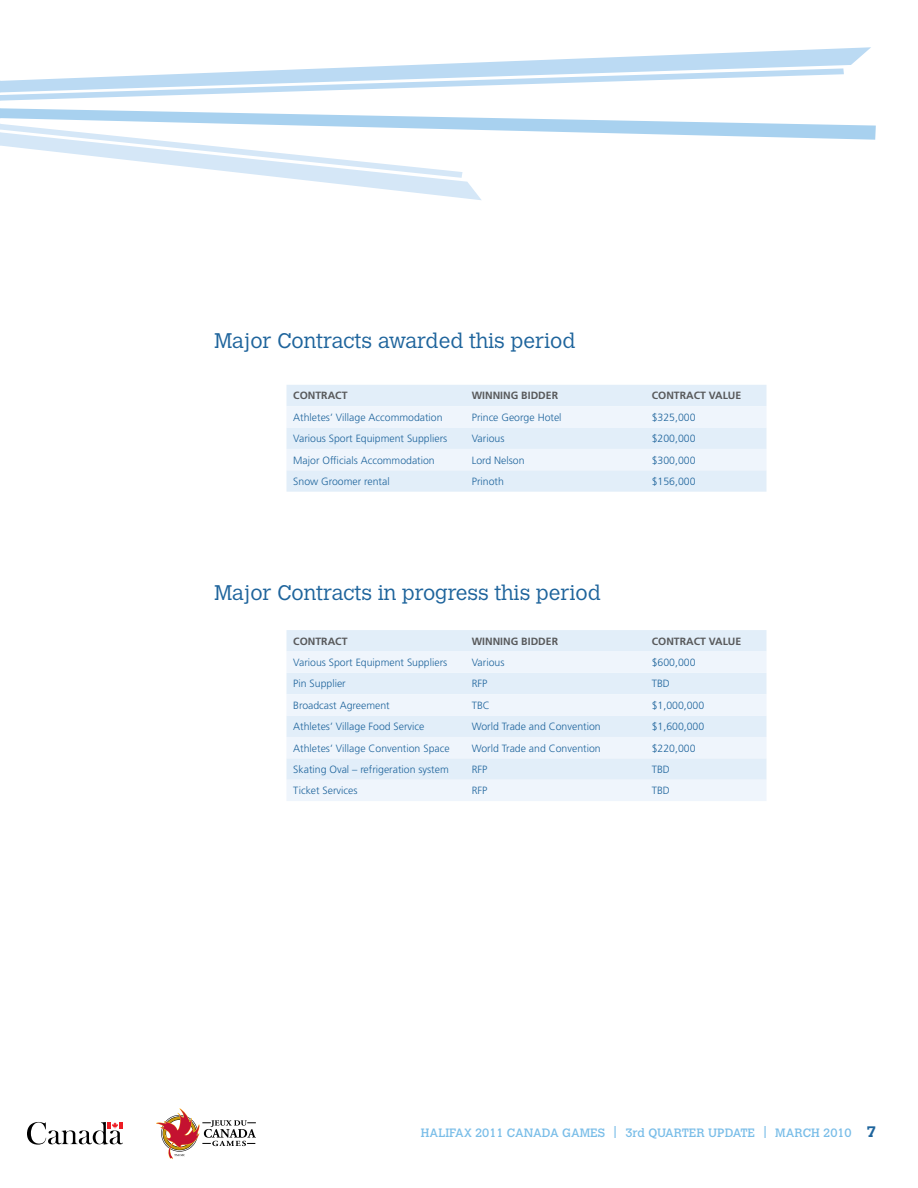
<style>
.page{position:relative;width:918px;height:1188px;background:#fff}
.page>*{position:absolute;margin:0;border:0;box-sizing:border-box;transform-origin:0 0}
.t1{font:300 21px "Calvert MT Std";color:#1e649c}
.t2{font:12px "Calvert MT Std";color:#79bde8}
.t3{font:300 10.5px "Frutiger LT Std";color:#1e649c}
.t4{font:700 10.5px "Frutiger LT Std";color:#58595b}
.s1{font-weight:700;font-size:15px;color:#1e649c}
</style>
<div class="page">
<svg style="left:520px;top:47px;width:351px;height:14px"></svg>
<svg style="left:0;top:61px;width:876px;height:139px"></svg>
<svg style="left:27px;top:1122px;width:96px;height:23px"></svg>
<svg style="left:156px;top:1108px;width:100px;height:51px"></svg>
<div style="left:287px;top:385px;width:480px;height:107px;background:#e2eef9"></div>
<svg style="left:287px;top:406px;width:480px;height:64px"></svg>
<div style="left:287px;top:630px;width:480px;height:21px;background:#e2eef9"></div>
<svg style="left:287px;top:651px;width:480px;height:150px;fill:#eff5fc"></svg>
<h1 class="t1" style="left:214px;top:329px;width:363px">Major Contracts awarded this period</h1>
<p class="t4" style="left:293px;top:390px;width:56px">CONTRACT</p>
<p class="t4" style="left:472px;top:390px;width:88px">WINNING BIDDER</p>
<p class="t4" style="left:652px;top:390px;width:91px">CONTRACT VALUE</p>
<p class="t3" style="left:293px;top:411px;width:151px">Athletes’ Village Accommodation</p>
<p class="t3" style="left:472px;top:411px;width:91px">Prince George Hotel</p>
<p class="t3" style="left:652px;top:411px;width:45px">$325,000</p>
<p class="t3" style="left:293px;top:433px;width:156px">Various Sport Equipment Suppliers</p>
<p class="t3" style="left:472px;top:433px;width:34px">Various</p>
<p class="t3" style="left:652px;top:433px;width:45px">$200,000</p>
<p class="t3" style="left:293px;top:454px;width:143px">Major Officials Accommodation</p>
<p class="t3" style="left:472px;top:454px;width:54px">Lord Nelson</p>
<p class="t3" style="left:652px;top:454px;width:45px">$300,000</p>
<p class="t3" style="left:293px;top:475px;width:98px">Snow Groomer rental</p>
<p class="t3" style="left:472px;top:475px;width:34px">Prinoth</p>
<p class="t3" style="left:652px;top:475px;width:45px">$156,000</p>
<h1 class="t1" style="left:214px;top:581px;width:388px">Major Contracts in progress this period</h1>
<p class="t4" style="left:293px;top:635px;width:56px">CONTRACT</p>
<p class="t4" style="left:472px;top:635px;width:88px">WINNING BIDDER</p>
<p class="t4" style="left:652px;top:635px;width:91px">CONTRACT VALUE</p>
<p class="t3" style="left:293px;top:657px;width:156px">Various Sport Equipment Suppliers</p>
<p class="t3" style="left:472px;top:657px;width:34px">Various</p>
<p class="t3" style="left:652px;top:657px;width:45px">$600,000</p>
<p class="t3" style="left:293px;top:678px;width:54px">Pin Supplier</p>
<p class="t3" style="left:472px;top:678px;width:17px">RFP</p>
<p class="t3" style="left:652px;top:678px;width:20px">TBD</p>
<p class="t3" style="left:293px;top:699px;width:98px">Broadcast Agreement</p>
<p class="t3" style="left:472px;top:699px;width:20px">TBC</p>
<p class="t3" style="left:652px;top:699px;width:54px">$1,000,000</p>
<p class="t3" style="left:293px;top:721px;width:133px">Athletes’ Village Food Service</p>
<p class="t3" style="left:472px;top:721px;width:130px">World Trade and Convention</p>
<p class="t3" style="left:652px;top:721px;width:54px">$1,600,000</p>
<p class="t3" style="left:293px;top:742px;width:158px">Athletes’ Village Convention Space</p>
<p class="t3" style="left:472px;top:742px;width:130px">World Trade and Convention</p>
<p class="t3" style="left:652px;top:742px;width:45px">$220,000</p>
<p class="t3" style="left:293px;top:763px;width:157px">Skating Oval – refrigeration system</p>
<p class="t3" style="left:472px;top:763px;width:17px">RFP</p>
<p class="t3" style="left:652px;top:763px;width:20px">TBD</p>
<p class="t3" style="left:293px;top:785px;width:66px">Ticket Services</p>
<p class="t3" style="left:472px;top:785px;width:17px">RFP</p>
<p class="t3" style="left:652px;top:785px;width:20px">TBD</p>
<p class="t2" style="left:421px;top:1126px;width:457px">HALIFAX 2011 CANADA GAMES | 3rd QUARTER UPDATE | MARCH 2010 <span class="s1">7</span></p>
</div>
